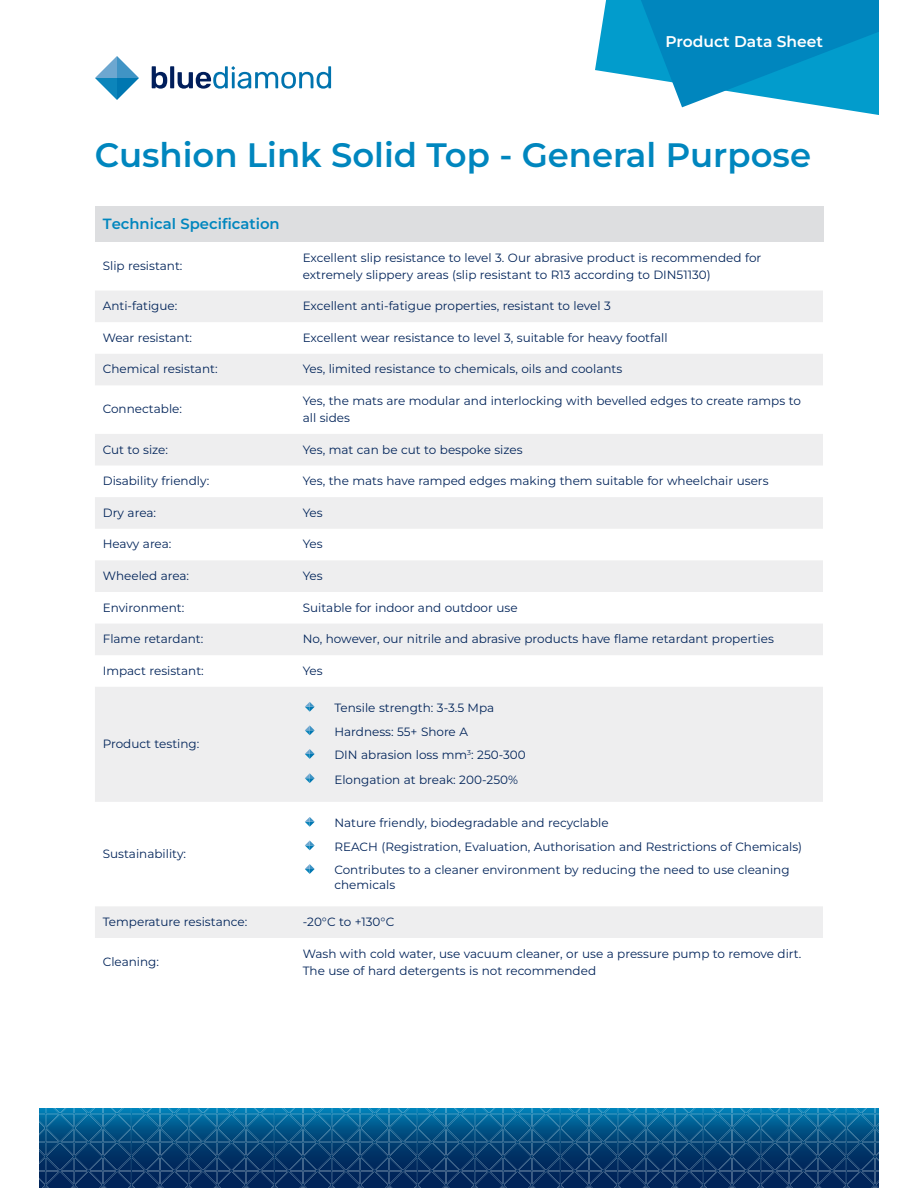
<style>
.page{position:relative;width:918px;height:1188px;background:#fff}
.page>*{position:absolute;margin:0;border:0;box-sizing:border-box;transform-origin:0 0}
.t1{font:600 33.9px "Montserrat";color:#0086be}
.t2{font:600 15.45px "Montserrat";color:#fff}
.t3{font:600 14.85px "Montserrat";color:#0086be}
.t4{font:12px/17px "Montserrat";color:#002359}
</style>
<div class="page">
<svg style="left:95px;top:56px;width:44px;height:44px"></svg>
<svg style="left:152px;top:66px;width:179px;height:23px"></svg>
<img style="left:39px;top:1108px;width:840px;height:80px">
<svg style="left:595px;top:0;width:284px;height:115px"></svg>
<div style="left:95px;top:206px;width:728px;height:36px;background:#dddee0"></div>
<svg style="left:95px;top:291px;width:728px;height:647px;fill:#eeeeef"></svg>
<svg style="left:305px;top:702px;width:10px;height:10px"></svg>
<svg style="left:305px;top:725px;width:10px;height:10px"></svg>
<svg style="left:305px;top:749px;width:10px;height:10px"></svg>
<svg style="left:305px;top:773px;width:10px;height:10px"></svg>
<svg style="left:305px;top:817px;width:10px;height:10px"></svg>
<svg style="left:305px;top:841px;width:10px;height:9px"></svg>
<svg style="left:305px;top:864px;width:10px;height:10px"></svg>
<p class="t2" style="left:666px;top:35px;width:159px">Product Data Sheet</p>
<h1 class="t1" style="left:95px;top:140px;width:718px">Cushion Link Solid Top - General Purpose</h1>
<p class="t3" style="left:103px;top:218px;width:178px">Technical Specification</p>
<p class="t4" style="left:103px;top:258px;width:81px">Slip resistant:</p>
<p class="t4" style="left:303px;top:250px;width:460px">Excellent slip resistance to level 3. Our abrasive product is recommended for extremely slippery areas (slip resistant to R13 according to DIN51130)</p>
<p class="t4" style="left:103px;top:298px;width:76px">Anti-fatigue:</p>
<p class="t4" style="left:303px;top:298px;width:310px">Excellent anti-fatigue properties, resistant to level 3</p>
<p class="t4" style="left:103px;top:330px;width:91px">Wear resistant:</p>
<p class="t4" style="left:303px;top:330px;width:366px">Excellent wear resistance to level 3, suitable for heavy footfall</p>
<p class="t4" style="left:103px;top:361px;width:116px">Chemical resistant:</p>
<p class="t4" style="left:303px;top:361px;width:321px">Yes, limited resistance to chemicals, oils and coolants</p>
<p class="t4" style="left:103px;top:401px;width:81px">Connectable:</p>
<p class="t4" style="left:303px;top:393px;width:500px">Yes, the mats are modular and interlocking with bevelled edges to create ramps to all sides</p>
<p class="t4" style="left:103px;top:441px;width:67px">Cut to size:</p>
<p class="t4" style="left:303px;top:441px;width:221px">Yes, mat can be cut to bespoke sizes</p>
<p class="t4" style="left:103px;top:473px;width:108px">Disability friendly:</p>
<p class="t4" style="left:303px;top:473px;width:467px">Yes, the mats have ramped edges making them suitable for wheelchair users</p>
<p class="t4" style="left:103px;top:505px;width:55px">Dry area:</p>
<p class="t4" style="left:303px;top:505px;width:22px">Yes</p>
<p class="t4" style="left:103px;top:536px;width:70px">Heavy area:</p>
<p class="t4" style="left:303px;top:536px;width:22px">Yes</p>
<p class="t4" style="left:103px;top:568px;width:88px">Wheeled area:</p>
<p class="t4" style="left:303px;top:568px;width:22px">Yes</p>
<p class="t4" style="left:103px;top:599px;width:83px">Environment:</p>
<p class="t4" style="left:303px;top:599px;width:216px">Suitable for indoor and outdoor use</p>
<p class="t4" style="left:103px;top:631px;width:102px">Flame retardant:</p>
<p class="t4" style="left:303px;top:631px;width:473px">No, however, our nitrile and abrasive products have flame retardant properties</p>
<p class="t4" style="left:103px;top:663px;width:103px">Impact resistant:</p>
<p class="t4" style="left:303px;top:663px;width:22px">Yes</p>
<p class="t4" style="left:103px;top:736px;width:98px">Product testing:</p>
<p class="t4" style="left:103px;top:846px;width:85px">Sustainability:</p>
<p class="t4" style="left:334px;top:697px;width:193px;line-height:23.9px">Tensile strength: 3-3.5 Mpa<br>Hardness: 55+ Shore A<br>DIN abrasion loss mm<sup>3</sup>: 250-300<br>Elongation at break: 200-250%</p>
<p class="t4" style="left:334px;top:812px;width:469px;line-height:23.5px">Nature friendly, biodegradable and recyclable<br>REACH (Registration, Evaluation, Authorisation and Restrictions of Chemicals)<br>Contributes to a cleaner environment by reducing the need to use cleaning</p>
<p class="t4" style="left:334px;top:877px;width:62px">chemicals</p>
<p class="t4" style="left:103px;top:914px;width:146px">Temperature resistance:</p>
<p class="t4" style="left:303px;top:914px;width:93px">-20°C to +130°C</p>
<p class="t4" style="left:103px;top:954px;width:58px">Cleaning:</p>
<p class="t4" style="left:303px;top:945px;width:500px">Wash with cold water, use vacuum cleaner, or use a pressure pump to remove dirt.<br>The use of hard detergents is not recommended</p>
</div>
